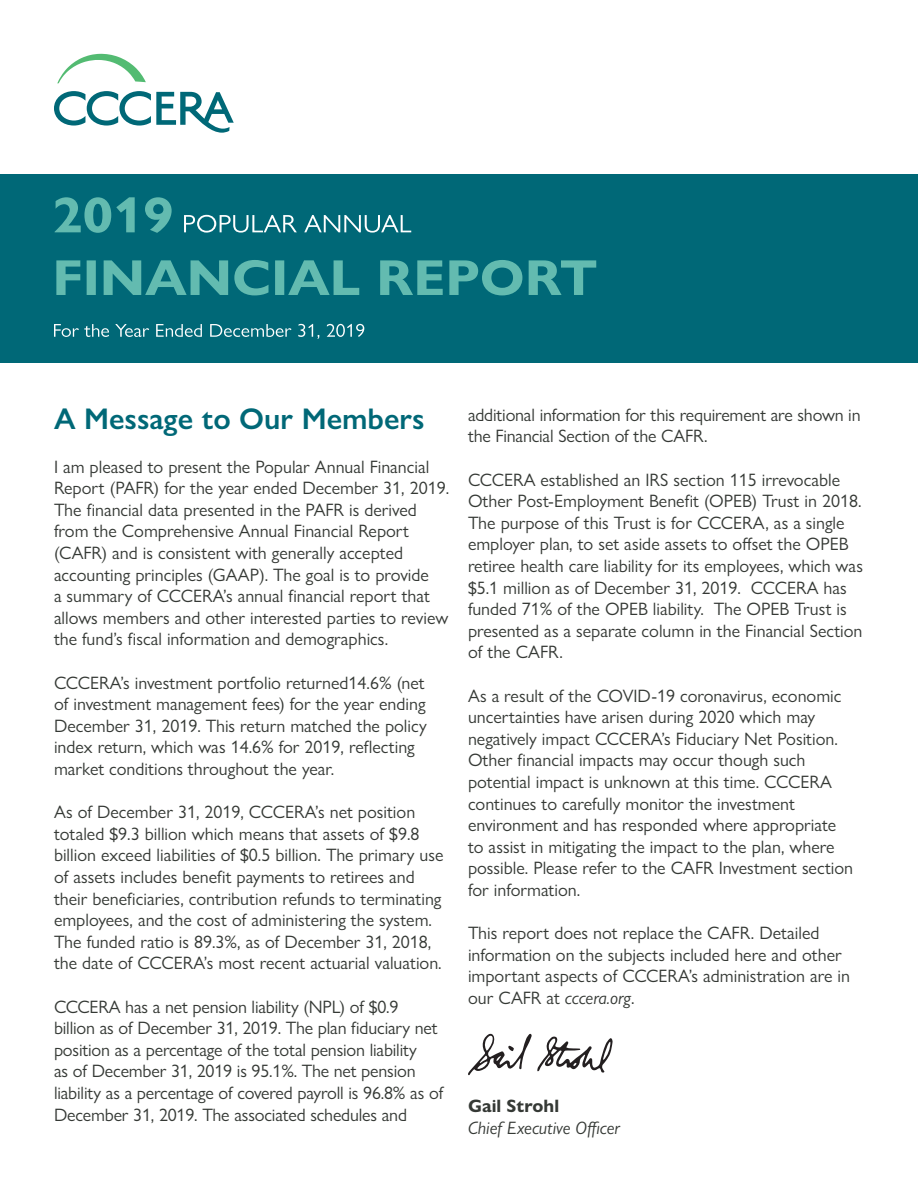
<style>
.page{position:relative;width:918px;height:1188px;background:#fff}
.page>*{position:absolute;margin:0;border:0;box-sizing:border-box;transform-origin:0 0}
.t1{font:600 30px "Gill Sans Nova";color:#006877}
.t2{font:18px/21.6px "Gill Sans Nova";color:#353935}
.t3{font:italic 18px "Gill Sans Nova";color:#353935}
.t4{font:700 18px "Gill Sans Nova";color:#353935}
.s1{font-style:italic}
</style>
<div class="page">
<div style="left:0;top:174px;width:918px;height:189px;background:#006877"></div>
<svg style="left:54px;top:324px;width:310px;height:15px"></svg>
<svg style="left:56px;top:260px;width:540px;height:35px"></svg>
<svg style="left:184px;top:215px;width:227px;height:18px"></svg>
<svg style="left:55px;top:197px;width:117px;height:36px"></svg>
<svg style="left:468px;top:1034px;width:145px;height:41px"></svg>
<svg style="left:54px;top:91px;width:180px;height:42px"></svg>
<svg style="left:57px;top:54px;width:89px;height:29px"></svg>
<p class="t1" style="left:54px;top:401px;width:372px">A Message to Our Members</p>
<p class="t2" style="left:54px;top:456px;width:397px">I am pleased to present the Popular Annual Financial Report (PAFR) for the year ended December 31, 2019.<br>The financial data presented in the PAFR is derived from the Comprehensive Annual Financial Report (CAFR) and is consistent with generally accepted accounting principles (GAAP). The goal is to provide<br>a summary of CCCERA’s annual financial report that allows members and other interested parties to review the fund’s fiscal information and demographics.</p>
<p class="t2" style="left:54px;top:672px;width:374px">CCCERA’s investment portfolio returned14.6% (net of investment management fees) for the year ending December 31, 2019. This return matched the policy index return, which was 14.6% for 2019, reflecting market conditions throughout the year.</p>
<p class="t2" style="left:54px;top:801px;width:391px">As of December 31, 2019, CCCERA’s net position totaled $9.3 billion which means that assets of $9.8 billion exceed liabilities of $0.5 billion. The primary use of assets includes benefit payments to retirees and their beneficiaries, contribution refunds to terminating employees, and the cost of administering the system.<br>The funded ratio is 89.3%, as of December 31, 2018, the date of CCCERA’s most recent actuarial valuation.</p>
<p class="t2" style="left:54px;top:996px;width:391px">CCCERA has a net pension liability (NPL) of $0.9 billion as of December 31, 2019. The plan fiduciary net position as a percentage of the total pension liability<br>as of December 31, 2019 is 95.1%. The net pension liability as a percentage of covered payroll is 96.8% as of December 31, 2019. The associated schedules and</p>
<p class="t2" style="left:468px;top:404px;width:394px">additional information for this requirement are shown in the Financial Section of the CAFR.</p>
<p class="t2" style="left:468px;top:468px;width:397px">CCCERA established an IRS section 115 irrevocable Other Post-Employment Benefit (OPEB) Trust in 2018.<br>The purpose of this Trust is for CCCERA, as a single employer plan, to set aside assets to offset the OPEB retiree health care liability for its employees, which was $5.1 million as of December 31, 2019. CCCERA has funded 71% of the OPEB liability. The OPEB Trust is presented as a separate column in the Financial Section of the CAFR.</p>
<p class="t2" style="left:468px;top:684px;width:387px">As a result of the COVID-19 coronavirus, economic uncertainties have arisen during 2020 which may negatively impact CCCERA’s Fiduciary Net Position.<br>Other financial impacts may occur though such potential impact is unknown at this time. CCCERA continues to carefully monitor the investment environment and has responded where appropriate to assist in mitigating the impact to the plan, where possible. Please refer to the CAFR Investment section for information.</p>
<p class="t2" style="left:468px;top:922px;width:383px">This report does not replace the CAFR. Detailed information on the subjects included here and other important aspects of CCCERA’s administration are in our CAFR at <span class="s1">cccera.org</span>.</p>
<p class="t4" style="left:468px;top:1095px;width:93px">Gail Strohl</p>
<p class="t3" style="left:468px;top:1116px;width:153px">Chief Executive Officer</p>
</div>
